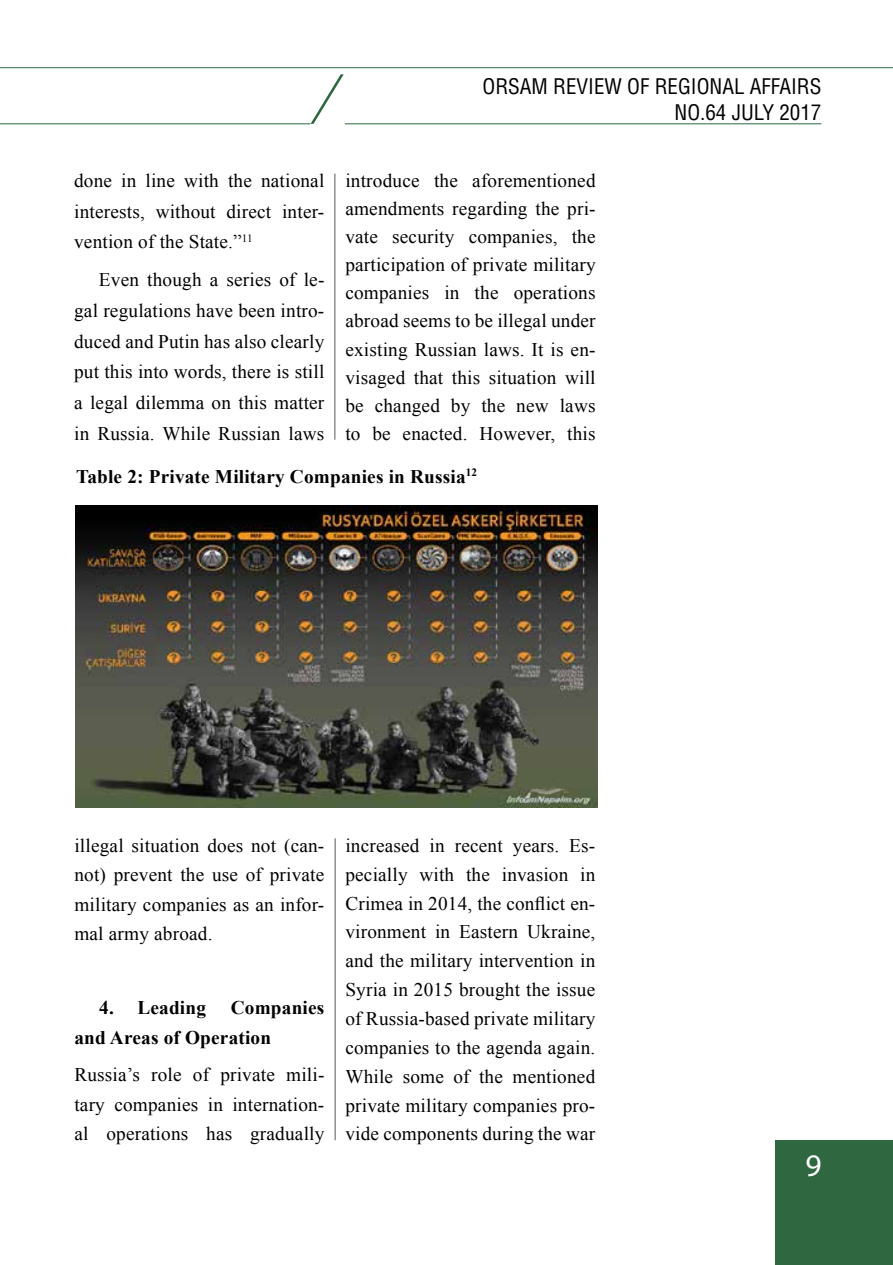
<style>
.page{position:relative;width:893px;height:1265px;background:#fff}
.page>*{position:absolute;margin:0;border:0;box-sizing:border-box;transform-origin:0 0}
.t1{font:31.5px "Myriad Pro";color:#fff}
.t2{font:condensed 21px/25.2px "Helvetica LT Std";color:#000;text-align:right}
.t3{font:19.25px/28.9px "Times New Roman";letter-spacing:.01em;color:#000;text-align:justify}
.t4{font:700 19.25px/29.6px "Times New Roman";letter-spacing:.01em;color:#000}
</style>
<div class="page">
<hr style="left:0;top:123px;width:311px;height:1px;background:#2f6740">
<hr style="left:0;top:67px;width:893px;height:1px;background:#2f6740">
<svg style="left:311px;top:74px;width:33px;height:50px"></svg>
<hr style="left:345px;top:123px;width:476px;height:1px;background:#2f6740">
<div style="left:775px;top:1140px;width:118px;height:125px;background:#2f6740"></div>
<hr style="left:335px;top:174px;width:1px;height:266px;background:#58595b">
<img style="left:75px;top:506px;width:522px;height:302px">
<hr style="left:335px;top:838px;width:1px;height:302px;background:#58595b">
<p class="t2" style="left:483px;top:74px;width:340px">ORSAM REVIEW OF REGIONAL AFFAIRS<br>No.64 july 2017</p>
<p class="t3" style="left:74px;top:165px;width:252px;line-height:30.6px">done in line with the national interests, without direct inter&shy;vention of the State.”<sup>11</sup></p>
<p class="t3" style="left:74px;top:264px;width:252px;line-height:30.6px;text-indent:25px">Even though a series of le&shy;gal regulations have been intro&shy;duced and Putin has also clearly put this into words, there is still a legal dilemma on this matter in Russia. While Russian laws</p>
<p class="t3" style="left:345px;top:166px;width:252px;line-height:28px">introduce the aforementioned amendments regarding the pri&shy;vate security companies, the participation of private military companies in the operations abroad seems to be illegal under existing Russian laws. It is en&shy;visaged that this situation will be changed by the new laws to be enacted. However, this</p>
<p class="t4" style="left:76px;top:461px;width:403px">Table 2: Private Military Companies in Russia<sup>12</sup></p>
<p class="t3" style="left:74px;top:830px;width:251px;line-height:29.6px">illegal situation does not (can&shy;not) prevent the use of private military companies as an infor&shy;mal army abroad.</p>
<p class="t4" style="left:74px;top:993px;width:251px;text-indent:156px">Companies and Areas of Operation</p>
<p class="t3" style="left:74px;top:1059px;width:251px;line-height:29.6px">Russia’s role of private mili&shy;tary companies in internation&shy;al operations has gradually</p>
<p class="t4" style="left:99px;top:993px;width:108px">4. Leading</p>
<p class="t3" style="left:345px;top:830px;width:251px">increased in recent years. Es&shy;pecially with the invasion in Crimea in 2014, the conflict en&shy;vironment in Eastern Ukraine, and the military intervention in Syria in 2015 brought the issue of Russia-based private military companies to the agenda again.<br>While some of the mentioned private military companies pro&shy;vide components during the war</p>
<h1 class="t1" style="left:805px;top:1148px;width:18px">9</h1>
</div>
